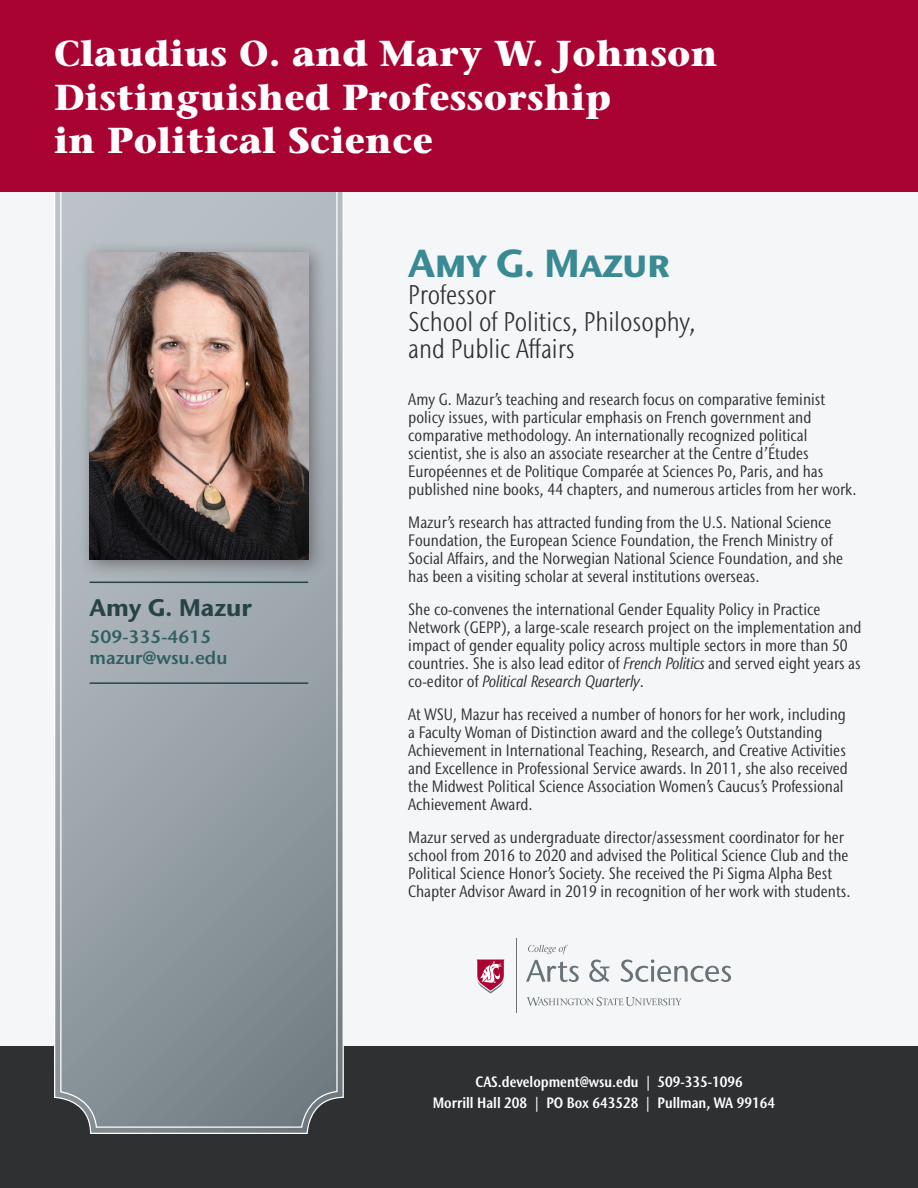
<style>
.page{position:relative;width:918px;height:1188px;background:#fff}
.page>*{position:absolute;margin:0;border:0;box-sizing:border-box;transform-origin:0 0}
.Name{font:700 39px "Stone Sans IIITC Std";letter-spacing:-.02em;color:#398a94}
.Professorship_Title{font:700 36px/43.2px "Stone Serif Std";letter-spacing:.01em;color:#fff}
.Title_Dept{font:300 condensed 27px/27px "Stone Sans IIITC Std";color:#2e3031}
.t1{font:700 24px "Stone Sans IIITC Std";color:#274445}
.t2{font:600 18px/21px "Stone Sans IIITC Std";color:#305f61}
.Para-text{font:condensed 16.5px/18px "Stone Sans IIITC Std";color:#2e3031}
.t3{font:600 condensed 15px "Stone Sans IIITC Std";color:#fff}
.s1{font-style:italic}
</style>
<div class="page">
<div style="left:0;top:177px;width:918px;height:894px;background:#f4f6f7"></div>
<div style="left:0;top:1047px;width:918px;height:141px;background:#2e3031"></div>
<svg style="left:53px;top:192px;width:292px;height:942px"></svg>
<div style="left:0;top:0;width:918px;height:192px;background:#a90332"></div>
<div style="left:78px;top:240px;width:249px;height:338px;background:#231f20;opacity:.45"></div>
<img style="left:90px;top:252px;width:218px;height:308px">
<hr style="left:90px;top:582px;width:218px;height:1px;background:#274445">
<hr style="left:90px;top:682px;width:218px;height:2px;background:#274445">
<hr style="left:516px;top:938px;width:1px;height:74px;background:#687379">
<svg style="left:528px;top:945px;width:40px;height:9px"></svg>
<svg style="left:526px;top:960px;width:53px;height:22px"></svg>
<svg style="left:589px;top:960px;width:21px;height:22px"></svg>
<svg style="left:620px;top:959px;width:111px;height:23px"></svg>
<svg style="left:477px;top:960px;width:27px;height:34px"></svg>
<svg style="left:527px;top:997px;width:154px;height:9px"></svg>
<p class="Professorship_Title" style="left:54px;top:32px;width:665px">Claudius O. and Mary W. Johnson</p>
<p class="Professorship_Title" style="left:54px;top:75px;width:559px">Distinguished Professorship in Political Science</p>
<p class="t1" style="left:90px;top:592px;width:164px">Amy G. Mazur</p>
<p class="t2" style="left:90px;top:626px;width:139px">509-335-4615 mazur@wsu.edu</p>
<p class="Name" style="left:408px;top:239px;width:264px">Amy G. Mazur</p>
<p class="Title_Dept" style="left:408px;top:281px;width:289px">Professor<br>School of Politics, Philosophy, and Public Affairs</p>
<p class="Para-text" style="left:408px;top:390px;width:450px">Amy G. Mazur’s teaching and research focus on comparative feminist policy issues, with particular emphasis on French government and comparative methodology. An internationally recognized political scientist, she is also an associate researcher at the Centre d’Études Européennes et de Politique Comparée at Sciences Po, Paris, and has published nine books, 44 chapters, and numerous articles from her work.</p>
<p class="Para-text" style="left:408px;top:513px;width:436px">Mazur’s research has attracted funding from the U.S. National Science Foundation, the European Science Foundation, the French Ministry of Social Affairs, and the Norwegian National Science Foundation, and she has been a visiting scholar at several institutions overseas.</p>
<p class="Para-text" style="left:408px;top:600px;width:455px">She co-convenes the international Gender Equality Policy in Practice Network (GEPP), a large-scale research project on the implementation and impact of gender equality policy across multiple sectors in more than 50 countries. She is also lead editor of <span class="s1">French Politics</span> and served eight years as co-editor of <span class="s1">Political Research Quarterly</span>.</p>
<p class="Para-text" style="left:408px;top:705px;width:441px">At WSU, Mazur has received a number of honors for her work, including a Faculty Woman of Distinction award and the college’s Outstanding Achievement in International Teaching, Research, and Creative Activities and Excellence in Professional Service awards. In 2011, she also received the Midwest Political Science Association Women’s Caucus’s Professional Achievement Award.</p>
<p class="Para-text" style="left:408px;top:828px;width:444px">Mazur served as undergraduate director/assessment coordinator for her school from 2016 to 2020 and advised the Political Science Club and the Political Science Honor’s Society. She received the Pi Sigma Alpha Best Chapter Advisor Award in 2019 in recognition of her work with students.</p>
<p class="t3" style="left:475px;top:1073px;width:269px">CAS.development@wsu.edu | 509-335-1096</p>
<p class="t3" style="left:433px;top:1094px;width:344px">Morrill Hall 208 | PO Box 643528 | Pullman, WA 99164</p>
</div>
